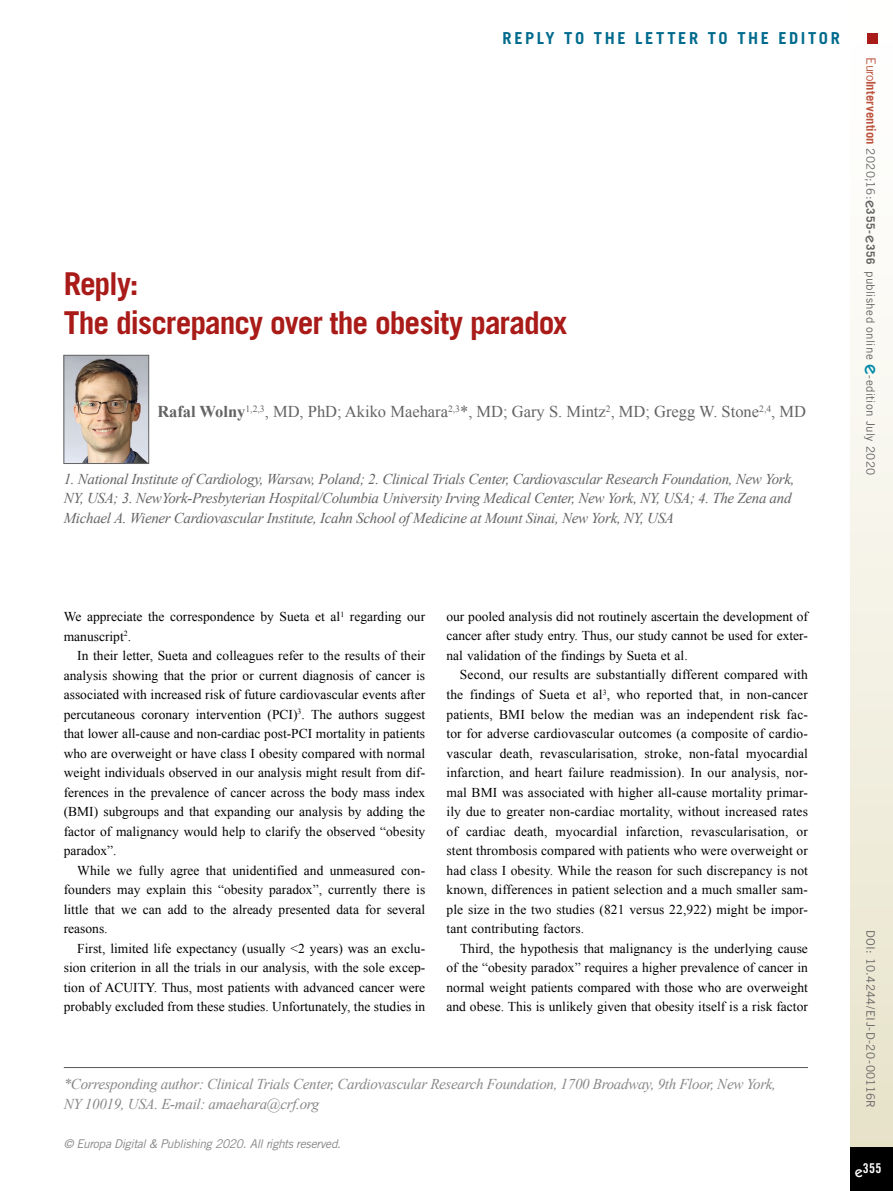
<style>
.page{position:relative;width:893px;height:1191px;background:#fff}
.page>*{position:absolute;margin:0;border:0;box-sizing:border-box;transform-origin:0 0}
.t1{font:700 31.5px/39px "Trade Gothic LT Std";letter-spacing:-.035em;color:#a91b18}
.t2{font:16.5px "Times New Roman";color:#646363}
.t3{font:700 16.5px "Trade Gothic LT Std";letter-spacing:.16em;color:#006b8d}
.t4{font:italic 15px/19.5px "Times New Roman";letter-spacing:-.02em;color:#646363}
.t5{font:italic 15px/19.5px "Times New Roman";letter-spacing:-.02em;color:#878787}
.t6{font:13.5px/19.5px "Times New Roman";color:#000;text-align:justify}
.t7{font:13.5px "Trade Gothic LT Std Bd Cn 20";color:#fff}
.t8{font:italic 12px "Trade Gothic LT Std";letter-spacing:-.03em;color:#878787}
.t9{font:11.7px "Trade Gothic LT Std";letter-spacing:.025em;color:#646363}
.s1{font-weight:700}
.s2{font-size:12.75px;color:#bc533d}
.s3{font-weight:700;font-size:12.75px;color:#bc533d}
.s4{font-family:"ITC Kabel Std";font-weight:500;font-size:15px}
.s5{font-family:"ITC Kabel Std";font-weight:500;font-size:19.5px;color:#008aa8}
</style>
<div class="page">
<div style="left:850px;top:0;width:43px;height:1191px;background:linear-gradient(to bottom,#fff,#e7e2c9)"></div>
<div style="left:850px;top:1147px;width:43px;height:44px;background:#000"></div>
<div style="left:867px;top:34px;width:11px;height:10px;background:#a91b18"></div>
<hr style="left:64px;top:1067px;width:744px;height:1px;background:#575756">
<img style="left:66px;top:357px;width:81px;height:104px">
<div style="left:64px;top:355px;width:85px;height:108px;border:1px solid #646363"></div>
<p class="t3" style="left:503px;top:28px;width:339px">REPLY TO THE LETTER TO THE EDITOR</p>
<h1 class="t1" style="left:64px;top:264px;width:505px">Reply:<br>The discrepancy over the obesity paradox</h1>
<p class="t2" style="left:157px;top:401px;width:650px"><span class="s1">Rafal Wolny</span><sup>1,2,3</sup>, MD, PhD; Akiko Maehara<sup>2,3</sup>*, MD; Gary S. Mintz<sup>2</sup>, MD; Gregg W. Stone<sup>2,4</sup>, MD</p>
<p class="t4" style="left:64px;top:468px;width:732px">1. National Institute of Cardiology, Warsaw, Poland; 2. Clinical Trials Center, Cardiovascular Research Foundation, New York,<br>NY, USA; 3. NewYork-Presbyterian Hospital/Columbia University Irving Medical Center, New York, NY, USA; 4. The Zena and<br>Michael A. Wiener Cardiovascular Institute, Icahn School of Medicine at Mount Sinai, New York, NY, USA</p>
<p class="t9" style="left:878px;top:57px;width:419px;rotate:90deg"><span class="s2">Euro</span><span class="s3">Intervention</span> 2020;16:<span class="s4">e</span><span class="s1">355-</span><span class="s4">e</span><span class="s1">356</span> published online <span class="s5">e</span>-edition July 2020</p>
<p class="t6" style="left:64px;top:606px;width:363px">We appreciate the correspondence by Sueta et al<sup>1</sup> regarding our manuscript<sup>2</sup>.</p>
<p class="t6" style="left:64px;top:645px;width:363px;text-indent:14px">In their letter, Sueta and colleagues refer to the results of their analysis showing that the prior or current diagnosis of cancer is associated with increased risk of future cardiovascular events after percutaneous coronary intervention (PCI)<sup>3</sup>. The authors suggest that lower all-cause and non-cardiac post-PCI mortality in patients who are overweight or have class I obesity compared with normal weight individuals observed in our analysis might result from dif&shy;ferences in the prevalence of cancer across the body mass index (BMI) subgroups and that expanding our analysis by adding the factor of malignancy would help to clarify the observed “obesity paradox”.</p>
<p class="t6" style="left:64px;top:860px;width:363px;text-indent:14px">While we fully agree that unidentified and unmeasured con&shy;founders may explain this “obesity paradox”, currently there is little that we can add to the already presented data for several reasons.</p>
<p class="t6" style="left:64px;top:938px;width:363px;text-indent:14px">First, limited life expectancy (usually &lt;2 years) was an exclu&shy;sion criterion in all the trials in our analysis, with the sole excep&shy;tion of ACUITY. Thus, most patients with advanced cancer were probably excluded from these studies. Unfortunately, the studies in</p>
<p class="t6" style="left:446px;top:606px;width:363px">our pooled analysis did not routinely ascertain the development of cancer after study entry. Thus, our study cannot be used for exter&shy;nal validation of the findings by Sueta et al.</p>
<p class="t6" style="left:446px;top:665px;width:363px;text-indent:14px">Second, our results are substantially different compared with the findings of Sueta et al<sup>3</sup>, who reported that, in non-cancer patients, BMI below the median was an independent risk fac&shy;tor for adverse cardiovascular outcomes (a composite of cardio&shy;vascular death, revascularisation, stroke, non-fatal myocardial infarction, and heart failure readmission). In our analysis, nor&shy;mal BMI was associated with higher all-cause mortality primar&shy;ily due to greater non-cardiac mortality, without increased rates of cardiac death, myocardial infarction, revascularisation, or stent thrombosis compared with patients who were overweight or had class I obesity. While the reason for such discrepancy is not known, differences in patient selection and a much smaller sam&shy;ple size in the two studies (821 versus 22,922) might be impor&shy;tant contributing factors.</p>
<p class="t6" style="left:446px;top:938px;width:363px;text-indent:14px">Third, the hypothesis that malignancy is the underlying cause of the “obesity paradox” requires a higher prevalence of cancer in normal weight patients compared with those who are overweight and obese. This is unlikely given that obesity itself is a risk factor</p>
<p class="t5" style="left:64px;top:1074px;width:714px">*Corresponding author: Clinical Trials Center, Cardiovascular Research Foundation, 1700 Broadway, 9th Floor, New York,<br>NY 10019, USA. E-mail: amaehara@crf.org</p>
<p class="t8" style="left:64px;top:1137px;width:279px">© Europa Digital &amp; Publishing 2020. All rights reserved.</p>
<p class="t9" style="left:878px;top:930px;width:179px;rotate:90deg">DOI: 10.4244/EIJ-D-20-00116R</p>
<p class="t7" style="left:855px;top:1160px;width:28px"><span class="s4">e</span>355</p>
</div>
